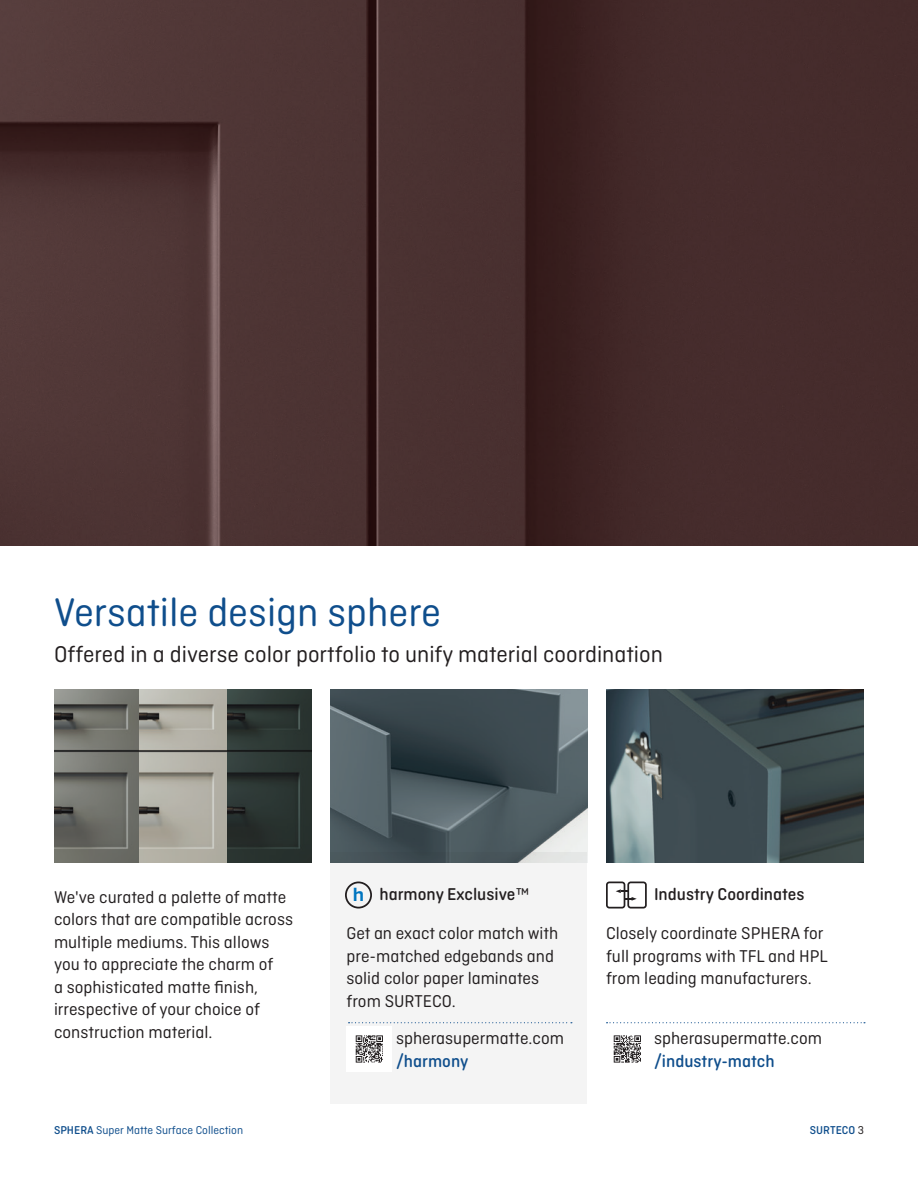
<style>
.page{position:relative;width:918px;height:1188px;background:#fff}
.page>*{position:absolute;margin:0;border:0;box-sizing:border-box;transform-origin:0 0}
.t1{font:42px "Ciutadella Rounded";color:#0f4e8c}
.t2{font:24px "Ciutadella Rounded";color:#231f20}
.t3{font:18px/22.5px "Ciutadella Rounded";color:#231f20}
.t4{font:500 18px "Ciutadella Rounded";color:#231f20}
.t5{font:500 18px "Ciutadella Rounded";color:#0f4e8c}
.t6{font:12px "Ciutadella Rounded";color:#0f4e8c}
.t7{font:500 12px "Ciutadella Rounded";color:#0f4e8c}
.s1{font-weight:500}
.s2{font-family:"Proxima Nova";font-weight:700;font-size:19.65px;color:#0075bf}
.s3{font-weight:400}
.s4{font-weight:400;color:#231f20}
</style>
<div class="page">
<img style="left:330px;top:690px;width:258px;height:173px">
<div style="left:331px;top:852px;width:256px;height:252px;background:#f4f4f4"></div>
<img style="left:0;top:0;width:918px;height:545px">
<img style="left:606px;top:690px;width:258px;height:173px">
<img style="left:54px;top:690px;width:258px;height:173px">
<div style="left:345px;top:882px;width:27px;height:27px;border:2px solid #231f20;border-radius:50%"></div>
<svg style="left:606px;top:881px;width:41px;height:28px"></svg>
<svg style="left:607px;top:1022px;width:258px;height:1px"></svg>
<svg style="left:349px;top:1022px;width:223px;height:1px"></svg>
<div style="left:346px;top:1026px;width:46px;height:46px;background:#fff"></div>
<svg style="left:355px;top:1035px;width:28px;height:28px"></svg>
<svg style="left:613px;top:1035px;width:28px;height:28px"></svg>
<h1 class="t1" style="left:54px;top:589px;width:389px">Versatile design sphere</h1>
<h2 class="t2" style="left:54px;top:640px;width:610px">Offered in a diverse color portfolio to unify material coordination</h2>
<p class="t3" style="left:54px;top:885px;width:241px">We've curated a palette of matte colors that are compatible across multiple mediums. This allows you to appreciate the charm of<br>a sophisticated matte finish, irrespective of your choice of construction material.</p>
<p class="t6" style="left:54px;top:1124px;width:191px"><span class="s1">SPHERA</span> Super Matte Surface Collection</p>
<p class="t4" style="left:353px;top:884px;width:178px"><span class="s2">h</span> harmony Exclusive<span class="s3">™</span></p>
<p class="t4" style="left:654px;top:884px;width:152px">Industry Coordinates</p>
<p class="t3" style="left:346px;top:922px;width:213px">Get an exact color match with pre-matched edgebands and solid color paper laminates from SURTECO.</p>
<p class="t3" style="left:606px;top:922px;width:223px">Closely coordinate SPHERA for full programs with TFL and HPL from leading manufacturers.</p>
<p class="t3" style="left:396px;top:1027px;width:169px">spherasupermatte.com</p>
<p class="t5" style="left:396px;top:1051px;width:74px">/harmony</p>
<p class="t3" style="left:654px;top:1027px;width:169px">spherasupermatte.com</p>
<p class="t5" style="left:654px;top:1051px;width:122px">/industry-match</p>
<p class="t7" style="left:810px;top:1123px;width:56px">SURTECO <span class="s4">3</span></p>
</div>
